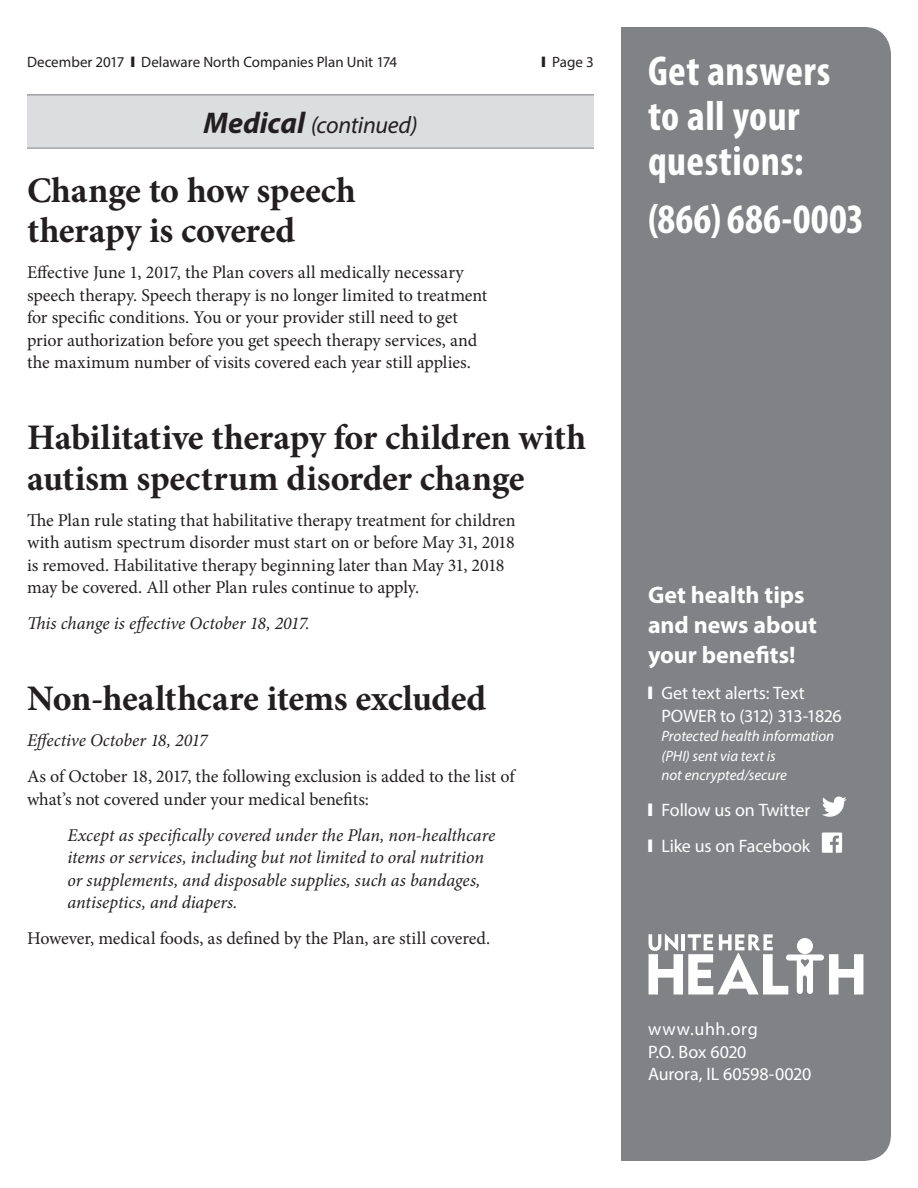
<style>
.page{position:relative;width:918px;height:1188px;background:#fff}
.page>*{position:absolute;margin:0;border:0;box-sizing:border-box;transform-origin:0 0}
.t1{font:700 condensed 42px/45px "Myriad Pro";letter-spacing:.01em;color:#fff}
.t2{font:700 36px/40.5px "Minion Pro";letter-spacing:-.01em;color:#231f20}
.t3{font:700 24px/30px "Myriad Pro";color:#fff}
.t4{font:italic 24px "Myriad Pro";letter-spacing:-.01em;color:#231f20}
.t5{font:18px/22.5px "Minion Pro";letter-spacing:-.005em;color:#231f20}
.t6{font:italic 18px/22.5px "Minion Pro";letter-spacing:-.005em;color:#231f20}
.t7{font:18px/22.5px "Myriad Pro";letter-spacing:-.005em;color:#fff}
.t8{font:italic 15px/19.5px "Myriad Pro";letter-spacing:-.005em;color:#fff}
.t9{font:15px "Myriad Pro";color:#231f20}
.s1{font-weight:700;font-size:30px}
</style>
<div class="page">
<div style="left:621px;top:27px;width:270px;height:1134px;background:#808285"></div>
<svg style="left:822px;top:797px;width:25px;height:20px"></svg>
<svg style="left:822px;top:832px;width:20px;height:21px"></svg>
<svg style="left:649px;top:934px;width:214px;height:60px"></svg>
<div style="left:27px;top:94px;width:567px;height:54px;background:#dcdddf"></div>
<hr style="left:27px;top:94px;width:567px;height:1px;background:#808285">
<hr style="left:27px;top:148px;width:567px;height:1px;background:#808285">
<p class="t9" style="left:27px;top:53px;width:372px">December 2017 ❙ Delaware North Companies Plan Unit 174</p>
<p class="t9" style="left:542px;top:53px;width:54px">❙ Page 3</p>
<h3 class="t4" style="left:203px;top:110px;width:216px"><span class="s1">Medical</span> (continued)</h3>
<h2 class="t2" style="left:27px;top:169px;width:330px">Change to how speech therapy is covered</h2>
<p class="t5" style="left:27px;top:261px;width:462px">Effective June 1, 2017, the Plan covers all medically necessary speech therapy. Speech therapy is no longer limited to treatment for specific conditions. You or your provider still need to get prior authorization before you get speech therapy services, and the maximum number of visits covered each year still applies.</p>
<h2 class="t2" style="left:27px;top:417px;width:561px">Habilitative therapy for children with autism spectrum disorder change</h2>
<p class="t5" style="left:27px;top:509px;width:490px">The Plan rule stating that habilitative therapy treatment for children with autism spectrum disorder must start on or before May 31, 2018 is removed. Habilitative therapy beginning later than May 31, 2018 may be covered. All other Plan rules continue to apply.</p>
<p class="t6" style="left:27px;top:612px;width:284px">This change is effective October 18, 2017.</p>
<h2 class="t2" style="left:27px;top:678px;width:461px">Non-healthcare items excluded</h2>
<p class="t6" style="left:27px;top:729px;width:182px">Effective October 18, 2017</p>
<p class="t5" style="left:27px;top:765px;width:489px">As of October 18, 2017, the following exclusion is added to the list of what’s not covered under your medical benefits:</p>
<p class="t6" style="left:68px;top:824px;width:429px">Except as specifically covered under the Plan, non-healthcare items or services, including but not limited to oral nutrition or supplements, and disposable supplies, such as bandages, antiseptics, and diapers.</p>
<p class="t5" style="left:27px;top:927px;width:465px">However, medical foods, as defined by the Plan, are still covered.</p>
<h1 class="t1" style="left:648px;top:47px;width:184px">Get answers to all your questions:</h1>
<h1 class="t1" style="left:648px;top:196px;width:218px">(866) 686-0003</h1>
<h3 class="t3" style="left:648px;top:580px;width:170px">Get health tips and news about your benefits!</h3>
<p class="t7" style="left:661px;top:682px;width:182px;text-indent:-14px">❙ Get text alerts: Text<br>POWER to (312) 313-1826</p>
<p class="t8" style="left:662px;top:726px;width:174px">Protected health information (PHI) sent via text is<br>not encrypted/secure</p>
<p class="t7" style="left:648px;top:792px;width:164px;line-height:36px">❙ Follow us on Twitter ❙ Like us on Facebook</p>
<p class="t7" style="left:648px;top:1017px;width:165px">www.uhh.org<br>P.O. Box 6020<br>Aurora, IL 60598-0020</p>
</div>
